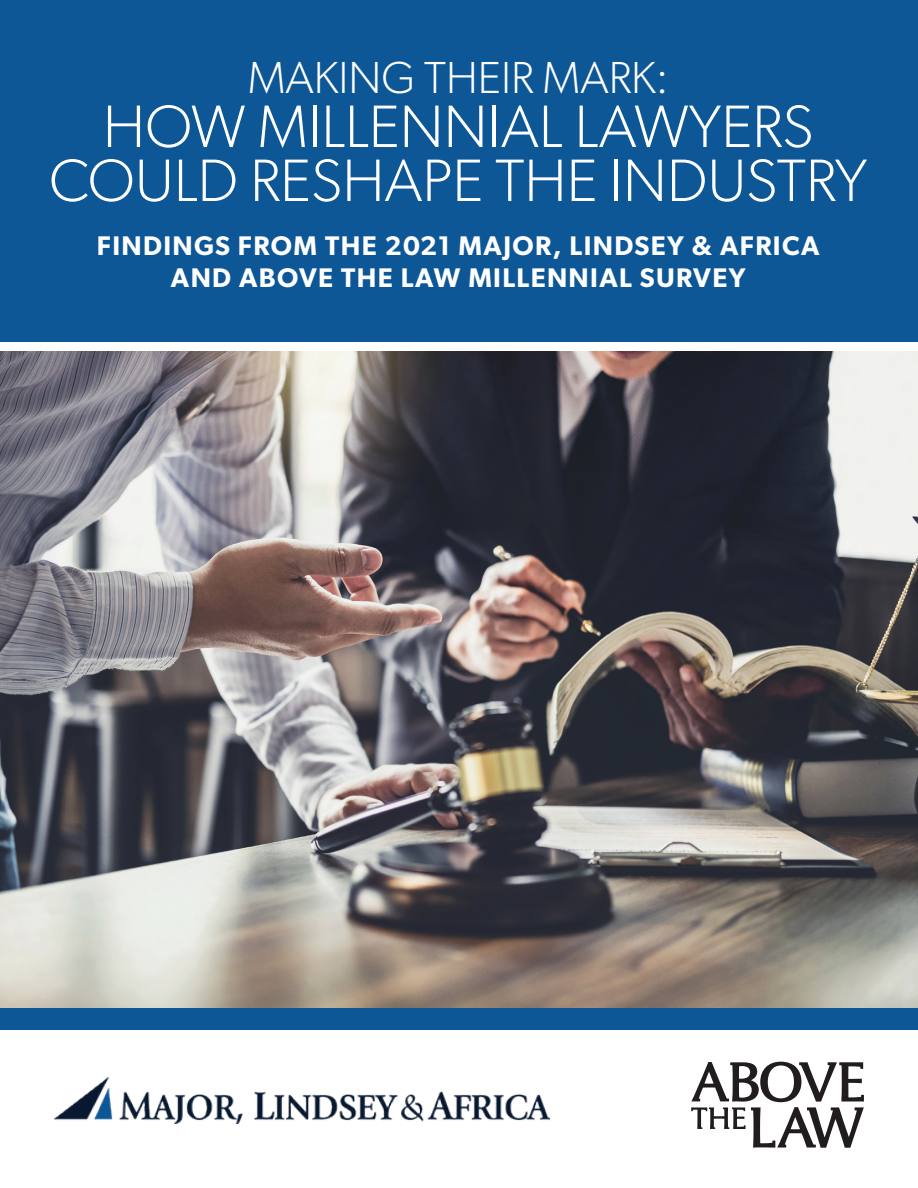
<style>
.page{position:relative;width:918px;height:1188px;background:#fff}
.page>*{position:absolute;margin:0;border:0;box-sizing:border-box;transform-origin:0 0}
.t1{font:300 60px/54px "Gibson";color:#fff;text-align:center}
.t2{font:300 45px "Gibson";color:#fff}
.t3{font:600 27px/32.4px "Gibson";letter-spacing:.05em;color:#fff;text-align:center}
</style>
<div class="page">
<img style="left:54px;top:1078px;width:496px;height:46px">
<svg style="left:691px;top:1062px;width:173px;height:86px"></svg>
<div style="left:0;top:1007px;width:918px;height:23px;background:#0d5797"></div>
<div style="left:0;top:0;width:918px;height:342px;background:#0d5797"></div>
<img style="left:0;top:351px;width:918px;height:656px">
<h2 class="t2" style="left:248px;top:50px;width:422px">MAKING THEIR MARK:</h2>
<h1 class="t1" style="left:49px;top:99px;width:820px">HOW MILLENNIAL LAWYERS<br>COULD RESHAPE THE INDUSTRY</h1>
<p class="t3" style="left:97px;top:229px;width:724px">FINDINGS FROM THE 2021 MAJOR, LINDSEY &amp; AFRICA<br>AND ABOVE THE LAW MILLENNIAL SURVEY</p>
</div>
